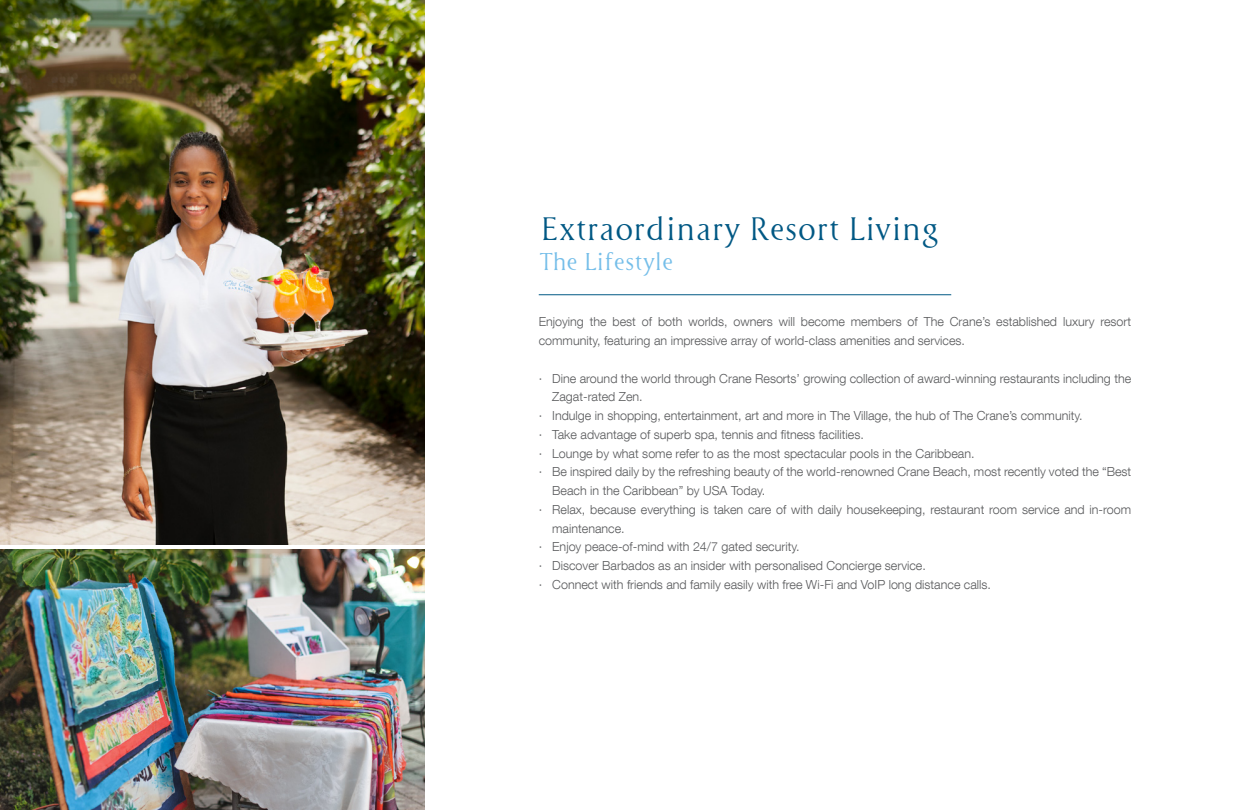
<style>
.page{position:relative;width:1260px;height:810px;background:#fff}
.page>*{position:absolute;margin:0;border:0;box-sizing:border-box;transform-origin:0 0}
.t1{font:30px "Cyan";color:#005884}
.t2{font:22.5px "Cyan";color:#75bee9}
.t3{font:300 12.5px/18.8px "Helvetica Neue LT Com";color:#58595b}
</style>
<div class="page">
<img style="left:0;top:0;width:425px;height:544px">
<img style="left:0;top:550px;width:425px;height:260px">
<hr style="left:539px;top:295px;width:412px;height:1px;background:#005884">
<h1 class="t1" style="left:539px;top:210px;width:402px">Extraordinary Resort Living</h1>
<h2 class="t2" style="left:539px;top:247px;width:136px">The Lifestyle</h2>
<p class="t3" style="left:539px;top:312px;width:594px">Enjoying the best of both worlds, owners will become members of The Crane’s established luxury resort community, featuring an impressive array of world-class amenities and services.</p>
<p class="t3" style="left:539px;top:368px;width:594px">· Dine around the world through Crane Resorts’ growing collection of award-winning restaurants including the</p>
<p class="t3" style="left:552px;top:387px;width:92px">Zagat-rated Zen.</p>
<p class="t3" style="left:539px;top:406px;width:545px">· Indulge in shopping, entertainment, art and more in The Village, the hub of The Crane’s community.</p>
<p class="t3" style="left:539px;top:425px;width:327px">· Take advantage of superb spa, tennis and fitness facilities.</p>
<p class="t3" style="left:539px;top:443px;width:437px">· Lounge by what some refer to as the most spectacular pools in the Caribbean.</p>
<p class="t3" style="left:539px;top:462px;width:594px">· Be inspired daily by the refreshing beauty of the world-renowned Crane Beach, most recently voted the “Best</p>
<p class="t3" style="left:552px;top:481px;width:215px">Beach in the Caribbean” by USA Today.</p>
<p class="t3" style="left:539px;top:500px;width:594px">· Relax, because everything is taken care of with daily housekeeping, restaurant room service and in-room</p>
<p class="t3" style="left:552px;top:518px;width:74px">maintenance.</p>
<p class="t3" style="left:539px;top:537px;width:262px">· Enjoy peace-of-mind with 24/7 gated security.</p>
<p class="t3" style="left:539px;top:556px;width:389px">· Discover Barbados as an insider with personalised Concierge service.</p>
<p class="t3" style="left:539px;top:575px;width:454px">· Connect with friends and family easily with free Wi-Fi and VoIP long distance calls.</p>
</div>
